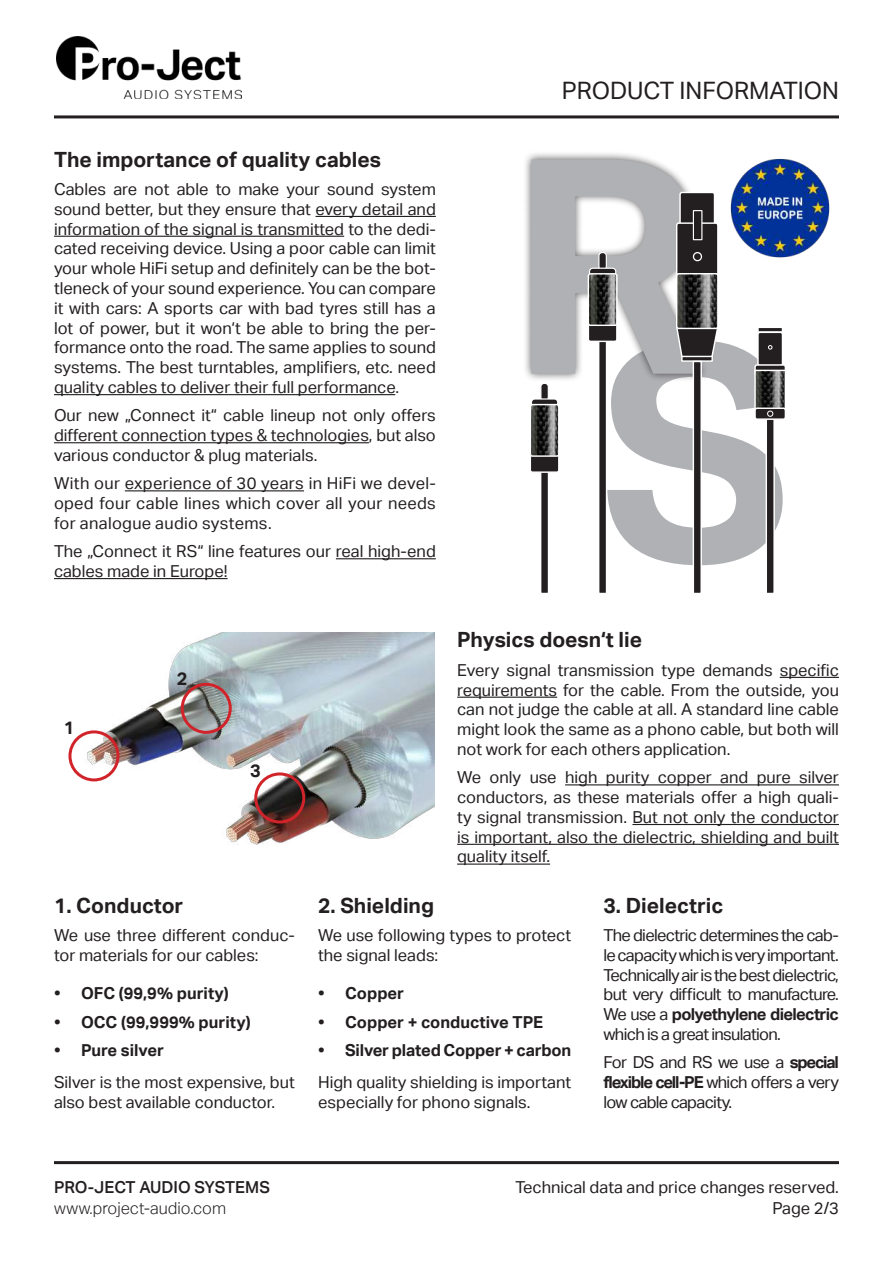
<style>
.page{position:relative;width:893px;height:1263px;background:#fff}
.page>*{position:absolute;margin:0;border:0;box-sizing:border-box;transform-origin:0 0}
.t1{font:700 300px "Aktiv Grotesk Trial";color:#b0b1b5}
.t2{font:24px "Aktiv Grotesk Trial";color:#231f20}
.t3{font:700 21px "Aktiv Grotesk Trial";color:#231f20}
.t4{font:700 18px "Aktiv Grotesk Trial";color:#231f20}
.t5{font:16.5px/19.8px "Aktiv Grotesk Trial";color:#231f20;text-align:justify}
.t6{font:700 16.5px "Aktiv Grotesk Trial";color:#231f20}
.t7{font:300 16.5px "Aktiv Grotesk Trial";color:#231f20}
.t8{font:500 16.5px "Aktiv Grotesk Trial";color:#231f20}
.s1{font-weight:700}
</style>
<div class="page">
<img style="left:57px;top:36px;width:184px;height:63px">
<hr style="left:54px;top:115px;width:785px;height:3px;background:#231f20">
<hr style="left:54px;top:1161px;width:785px;height:3px;background:#231f20">
<hr style="left:315px;top:216px;width:121px;height:1px;background:#231f20">
<hr style="left:54px;top:236px;width:290px;height:1px;background:#231f20">
<hr style="left:54px;top:394px;width:341px;height:1px;background:#231f20">
<hr style="left:54px;top:442px;width:315px;height:1px;background:#231f20">
<hr style="left:125px;top:490px;width:179px;height:1px;background:#231f20">
<hr style="left:336px;top:558px;width:100px;height:1px;background:#231f20">
<hr style="left:54px;top:578px;width:174px;height:1px;background:#231f20">
<div style="left:522px;top:150px;width:188px;height:232px;background:#231f20;opacity:.75"></div>
<div style="left:758px;top:327px;width:24px;height:5px;background:#231f20"></div>
<div style="left:757px;top:327px;width:26px;height:6px;border:1px solid #fff"></div>
<div style="left:758px;top:332px;width:24px;height:33px;background:#231f20;border-radius:2px"></div>
<div style="left:757px;top:332px;width:26px;height:34px;border:1px solid #fff;border-radius:2px"></div>
<svg style="left:755px;top:365px;width:30px;height:10px"></svg>
<div style="left:754px;top:364px;width:32px;height:12px;border:1px solid #fff;border-radius:2px"></div>
<div style="left:766px;top:419px;width:8px;height:174px;background:#231f20"></div>
<div style="left:766px;top:418px;width:9px;height:176px;border:1px solid #fff"></div>
<img style="left:756px;top:372px;width:28px;height:35px">
<div style="left:754px;top:370px;width:32px;height:39px;border:1px solid #fff"></div>
<svg style="left:768px;top:345px;width:4px;height:4px"></svg>
<div style="left:755px;top:408px;width:30px;height:11px;background:#231f20;border-radius:2px"></div>
<div style="left:754px;top:407px;width:32px;height:13px;border:1px solid #fff;border-radius:2px"></div>
<svg style="left:767px;top:411px;width:6px;height:6px"></svg>
<div style="left:599px;top:340px;width:7px;height:253px;background:#231f20"></div>
<div style="left:598px;top:339px;width:9px;height:255px;border:1px solid #fff"></div>
<div style="left:588px;top:320px;width:29px;height:21px;background:#231f20;border-radius:2px"></div>
<div style="left:588px;top:319px;width:30px;height:23px;border:1px solid #fff;border-radius:2px"></div>
<div style="left:599px;top:253px;width:7px;height:17px;background:#231f20;border-radius:3px"></div>
<div style="left:598px;top:252px;width:9px;height:19px;border:1px solid #fff;border-radius:3px"></div>
<div style="left:589px;top:268px;width:27px;height:8px;background:#231f20;border-radius:3px"></div>
<div style="left:589px;top:268px;width:27px;height:8px;border:1px solid #fff;border-radius:3px"></div>
<svg style="left:590px;top:275px;width:26px;height:49px"></svg>
<div style="left:588px;top:273px;width:30px;height:53px;border:1px solid #fff;border-radius:2px"></div>
<div style="left:682px;top:352px;width:30px;height:9px;background:#231f20"></div>
<div style="left:681px;top:351px;width:32px;height:11px;border:1px solid #fff"></div>
<svg style="left:676px;top:328px;width:41px;height:30px"></svg>
<div style="left:680px;top:192px;width:34px;height:37px;background:#231f20;border-radius:2px"></div>
<div style="left:679px;top:192px;width:36px;height:38px;border:1px solid #fff;border-radius:2px"></div>
<div style="left:677px;top:223px;width:41px;height:54px;background:#231f20;border-radius:2px"></div>
<div style="left:676px;top:222px;width:43px;height:56px;border:1px solid #fff;border-radius:2px"></div>
<div style="left:693px;top:252px;width:9px;height:9px;border:1px solid #fff;border-radius:50%"></div>
<div style="left:693px;top:211px;width:9px;height:29px;background:#231f20"></div>
<div style="left:693px;top:210px;width:9px;height:30px;border:1px solid #fff"></div>
<div style="left:693px;top:361px;width:8px;height:232px;background:#231f20"></div>
<div style="left:693px;top:361px;width:9px;height:233px;border:1px solid #fff"></div>
<img style="left:678px;top:275px;width:39px;height:52px">
<div style="left:676px;top:273px;width:43px;height:56px;border:1px solid #fff;border-radius:2px"></div>
<div style="left:541px;top:471px;width:7px;height:122px;background:#231f20"></div>
<div style="left:540px;top:470px;width:9px;height:124px;border:1px solid #fff"></div>
<div style="left:530px;top:450px;width:29px;height:22px;background:#231f20;border-radius:2px"></div>
<div style="left:530px;top:450px;width:30px;height:23px;border:1px solid #fff;border-radius:2px"></div>
<div style="left:541px;top:383px;width:7px;height:18px;background:#231f20;border-radius:3px"></div>
<div style="left:540px;top:383px;width:9px;height:18px;border:1px solid #fff;border-radius:3px"></div>
<svg style="left:531px;top:399px;width:27px;height:7px"></svg>
<div style="left:531px;top:398px;width:27px;height:9px;border:1px solid #fff;border-radius:3px"></div>
<svg style="left:532px;top:406px;width:26px;height:49px"></svg>
<div style="left:530px;top:404px;width:30px;height:53px;border:1px solid #fff;border-radius:2px"></div>
<img style="left:730px;top:158px;width:100px;height:100px">
<hr style="left:780px;top:677px;width:59px;height:1px;background:#231f20">
<hr style="left:457px;top:697px;width:100px;height:1px;background:#231f20">
<hr style="left:565px;top:784px;width:274px;height:1px;background:#231f20">
<hr style="left:632px;top:824px;width:207px;height:1px;background:#231f20">
<hr style="left:457px;top:844px;width:382px;height:1px;background:#231f20">
<hr style="left:457px;top:863px;width:93px;height:2px;background:#231f20">
<img style="left:69px;top:632px;width:366px;height:213px">
<div style="left:68px;top:730px;width:51px;height:51px;border:3px solid #d1232a;border-radius:50%"></div>
<div style="left:181px;top:683px;width:51px;height:51px;border:3px solid #d1232a;border-radius:50%"></div>
<div style="left:254px;top:772px;width:51px;height:51px;border:3px solid #d1232a;border-radius:50%"></div>
<p class="t3" style="left:54px;top:147px;width:329px">The importance of quality cables</p>
<p class="t5" style="left:54px;top:179px;width:383px">Cables are not able to make your sound system sound better, but they ensure that every detail and information of the signal is transmitted to the dedi&shy;cated receiving device. Using a poor cable can limit your whole HiFi setup and definitely can be the bot&shy;tleneck of your sound experience. You can compare it with cars: A sports car with bad tyres still has a lot of power, but it won‘t be able to bring the per&shy;formance onto the road. The same applies to sound systems. The best turntables, amplifiers, etc. need quality cables to deliver their full performance.</p>
<p class="t5" style="left:54px;top:406px;width:383px">Our new „Connect it“ cable lineup not only offers different connection types &amp; technologies, but also various conductor &amp; plug materials.</p>
<p class="t5" style="left:54px;top:474px;width:383px">With our experience of 30 years in HiFi we devel&shy;oped four cable lines which cover all your needs for analogue audio systems.</p>
<p class="t5" style="left:54px;top:541px;width:383px">The „Connect it RS“ line features our real high-end cables made in Europe!</p>
<p class="t4" style="left:64px;top:717px;width:12px">1</p>
<p class="t4" style="left:177px;top:668px;width:12px">2</p>
<p class="t4" style="left:250px;top:760px;width:12px">3</p>
<h2 class="t2" style="left:562px;top:77px;width:279px">PRODUCT INFORMATION</h2>
<h1 class="t1" style="left:509px;top:95px;width:197px">R</h1>
<h1 class="t1" style="left:599px;top:281px;width:195px">S</h1>
<p class="t3" style="left:457px;top:628px;width:187px">Physics doesn‘t lie</p>
<p class="t5" style="left:457px;top:660px;width:383px">Every signal transmission type demands specific requirements for the cable. From the outside, you can not judge the cable at all. A standard line cable might look the same as a phono cable, but both will not work for each others application.</p>
<p class="t5" style="left:457px;top:768px;width:383px">We only use high purity copper and pure silver conductors, as these materials offer a high quali&shy;ty signal transmission. But not only the conductor is important, also the dielectric, shielding and built quality itself.</p>
<p class="t3" style="left:54px;top:893px;width:131px">1. Conductor</p>
<p class="t5" style="left:54px;top:925px;width:242px">We use three different conduc&shy;tor materials for our cables:</p>
<p class="t6" style="left:54px;top:984px;width:176px">• OFC (99,9% purity)</p>
<p class="t6" style="left:54px;top:1012px;width:198px">• OCC (99,999% purity)</p>
<p class="t6" style="left:54px;top:1040px;width:112px">• Pure silver</p>
<p class="t5" style="left:54px;top:1073px;width:242px">Silver is the most expensive, but also best available conductor.</p>
<p class="t3" style="left:318px;top:893px;width:117px">2. Shielding</p>
<p class="t5" style="left:318px;top:925px;width:255px">We use following types to protect the signal leads:</p>
<p class="t6" style="left:318px;top:984px;width:87px">• Copper</p>
<p class="t6" style="left:318px;top:1012px;width:227px">• Copper + conductive TPE</p>
<p class="t6" style="left:318px;top:1040px;width:255px">• Silver plated Copper + carbon</p>
<p class="t5" style="left:318px;top:1073px;width:255px">High quality shielding is important especially for phono signals.</p>
<p class="t3" style="left:603px;top:893px;width:121px">3. Dielectric</p>
<p class="t5" style="left:603px;top:925px;width:237px">The dielectric determines the cab&shy;le capacity which is very important.<br>Technicallyairisthebestdielectric, but very difficult to manufacture.<br>We use a <span class="s1">polyethylene dielectric </span>which is a great insulation.</p>
<p class="t5" style="left:603px;top:1053px;width:237px">For DS and RS we use a <span class="s1">special flexible cell-PE</span> which offers a very low cable capacity.</p>
<p class="t8" style="left:54px;top:1178px;width:217px">PRO-JECT AUDIO SYSTEMS</p>
<p class="t7" style="left:54px;top:1199px;width:174px">www.project-audio.com</p>
<p class="t5" style="left:515px;top:1177px;width:325px;line-height:21px;text-align:right">Technical data and price changes reserved.<br>Page 2/3</p>
</div>
